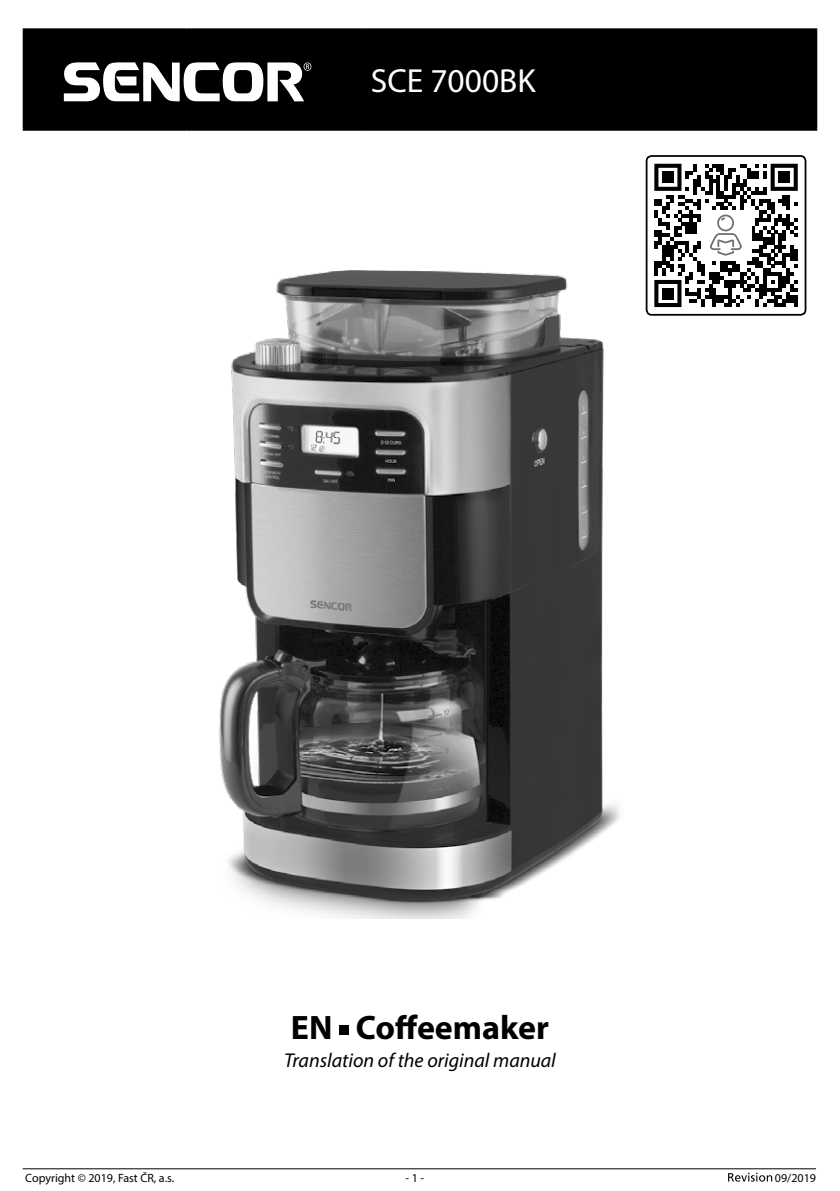
<style>
.page{position:relative;width:840px;height:1191px;background:#fff}
.page>*{position:absolute;margin:0;border:0;box-sizing:border-box;transform-origin:0 0}
.t1{font:700 34px "Myriad Pro";color:#000}
.t2{font:33.4px "Myriad Pro";color:#fff}
.t3{font:italic 20px "Myriad Pro";color:#000}
.t4{font:12px "Myriad Pro";color:#000}
</style>
<div class="page">
<hr style="left:23px;top:1168px;width:792px;height:1px;background:#000">
<svg style="left:728px;top:1172px;width:43px;height:9px"></svg>
<img style="left:219px;top:270px;width:401px;height:648px">
<div style="left:339px;top:1025px;width:10px;height:10px;background:#000"></div>
<div style="left:25px;top:30px;width:789px;height:99px;background:#000"></div>
<hr style="left:23px;top:28px;width:163px;height:2px;background:#000">
<hr style="left:23px;top:30px;width:2px;height:99px;background:#000">
<hr style="left:186px;top:28px;width:176px;height:2px;background:#000">
<hr style="left:185px;top:30px;width:2px;height:99px;background:#000">
<hr style="left:362px;top:28px;width:454px;height:2px;background:#000">
<hr style="left:361px;top:30px;width:2px;height:99px;background:#000">
<hr style="left:814px;top:30px;width:2px;height:99px;background:#000">
<hr style="left:23px;top:129px;width:163px;height:2px;background:#000">
<hr style="left:186px;top:129px;width:176px;height:2px;background:#000">
<hr style="left:362px;top:129px;width:454px;height:2px;background:#000">
<svg style="left:63px;top:62px;width:248px;height:40px"></svg>
<div style="left:645px;top:155px;width:161px;height:161px;border:2px solid #000;border-radius:5px"></div>
<svg style="left:646px;top:156px;width:159px;height:159px"></svg>
<h2 class="t2" style="left:370px;top:60px;width:166px">SCE 7000BK</h2>
<h1 class="t1" style="left:291px;top:1005px;width:259px">EN Coffeemaker</h1>
<h3 class="t3" style="left:284px;top:1047px;width:273px">Translation of the original manual</h3>
<p class="t4" style="left:25px;top:1170px;width:150px">Copyright © 2019, Fast ČR, a.s.</p>
<p class="t4" style="left:405px;top:1170px;width:20px">- 1 -</p>
<p class="t4" style="left:774px;top:1170px;width:43px">09/2019</p>
</div>
